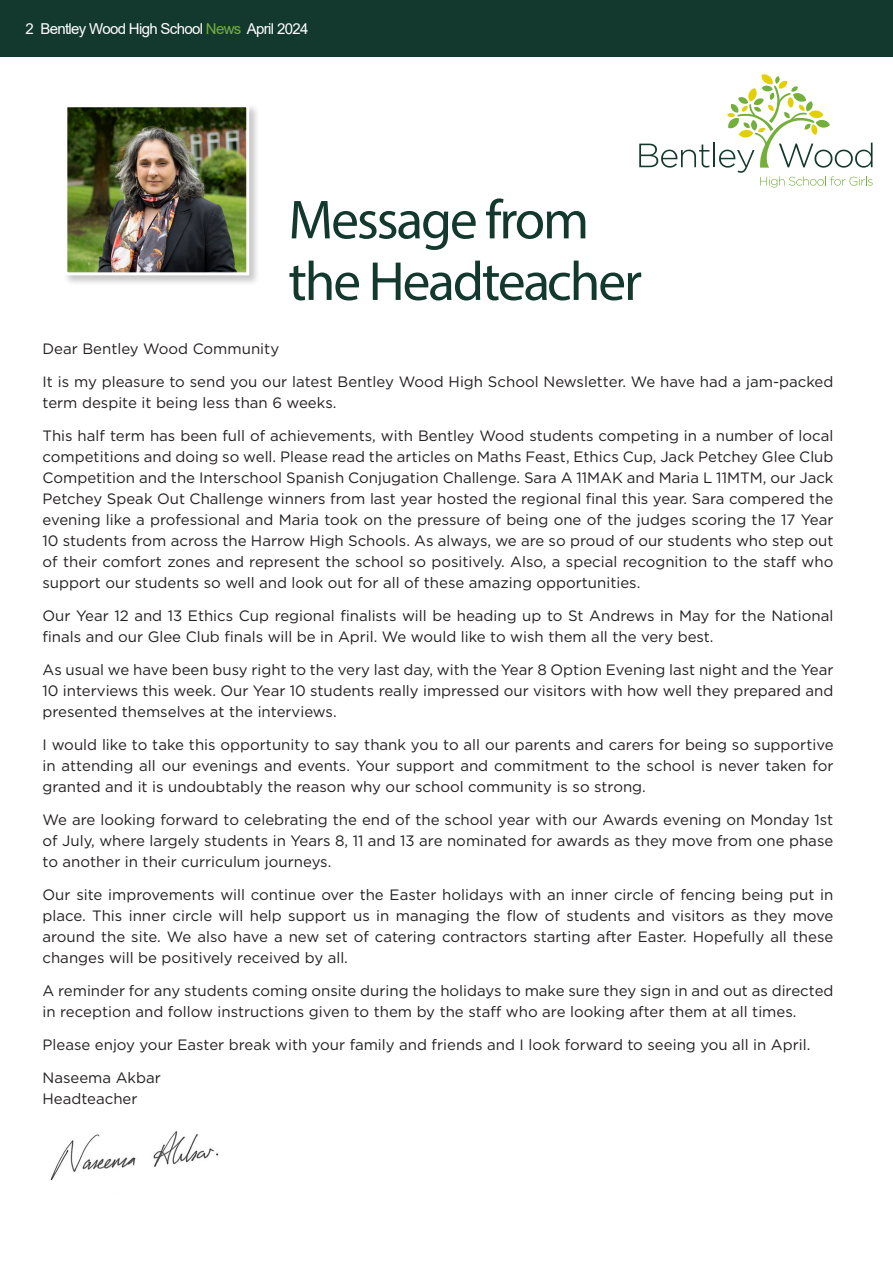
<style>
.page{position:relative;width:893px;height:1263px;background:#fff}
.page>*{position:absolute;margin:0;border:0;box-sizing:border-box;transform-origin:0 0}
.t1{font:55.35px/61.5px "Myriad Pro";letter-spacing:-.04em;color:#13392e}
.t2{font:15px/21px "Gotham";color:#231f20;text-align:justify}
.t3{font:15px "Arial";letter-spacing:-.045em;color:#fff}
.s1{color:#74af3b}
</style>
<div class="page">
<div style="left:0;top:0;width:893px;height:56px;background:#13392e"></div>
<img style="left:50px;top:1131px;width:169px;height:50px">
<svg style="left:639px;top:144px;width:70px;height:24px"></svg>
<hr style="left:713px;top:143px;width:2px;height:24px;background:#13392e">
<svg style="left:719px;top:74px;width:154px;height:113px"></svg>
<div style="left:63px;top:103px;width:197px;height:183px;background:#231f20;opacity:.25"></div>
<img style="left:68px;top:108px;width:177px;height:163px">
<div style="left:64px;top:104px;width:185px;height:171px;border:3px solid #fff"></div>
<p class="t3" style="left:26px;top:19px;width:284px">2 Bentley Wood High School <span class="s1">News</span> April 2024</p>
<p class="t1" style="left:288px;top:188px;width:355px">Message from the Headteacher</p>
<p class="t2" style="left:43px;top:338px;width:238px">Dear Bentley Wood Community</p>
<p class="t2" style="left:43px;top:371px;width:792px">It is my pleasure to send you our latest Bentley Wood High School Newsletter. We have had a jam-packed term despite it being less than 6 weeks.</p>
<p class="t2" style="left:43px;top:425px;width:792px">This half term has been full of achievements, with Bentley Wood students competing in a number of local competitions and doing so well. Please read the articles on Maths Feast, Ethics Cup, Jack Petchey Glee Club Competition and the Interschool Spanish Conjugation Challenge. Sara A 11MAK and Maria L 11MTM, our Jack Petchey Speak Out Challenge winners from last year hosted the regional final this year. Sara compered the evening like a professional and Maria took on the pressure of being one of the judges scoring the 17 Year 10 students from across the Harrow High Schools. As always, we are so proud of our students who step out of their comfort zones and represent the school so positively. Also, a special recognition to the staff who support our students so well and look out for all of these amazing opportunities.</p>
<p class="t2" style="left:43px;top:605px;width:792px">Our Year 12 and 13 Ethics Cup regional finalists will be heading up to St Andrews in May for the National finals and our Glee Club finals will be in April. We would like to wish them all the very best.</p>
<p class="t2" style="left:43px;top:659px;width:792px">As usual we have been busy right to the very last day, with the Year 8 Option Evening last night and the Year 10 interviews this week. Our Year 10 students really impressed our visitors with how well they prepared and presented themselves at the interviews.</p>
<p class="t2" style="left:43px;top:734px;width:792px">I would like to take this opportunity to say thank you to all our parents and carers for being so supportive in attending all our evenings and events. Your support and commitment to the school is never taken for granted and it is undoubtably the reason why our school community is so strong.</p>
<p class="t2" style="left:43px;top:809px;width:792px">We are looking forward to celebrating the end of the school year with our Awards evening on Monday 1st of July, where largely students in Years 8, 11 and 13 are nominated for awards as they move from one phase to another in their curriculum journeys.</p>
<p class="t2" style="left:43px;top:884px;width:792px">Our site improvements will continue over the Easter holidays with an inner circle of fencing being put in place. This inner circle will help support us in managing the flow of students and visitors as they move around the site. We also have a new set of catering contractors starting after Easter. Hopefully all these changes will be positively received by all.</p>
<p class="t2" style="left:43px;top:980px;width:792px">A reminder for any students coming onsite during the holidays to make sure they sign in and out as directed in reception and follow instructions given to them by the staff who are looking after them at all times.</p>
<p class="t2" style="left:43px;top:1034px;width:769px">Please enjoy your Easter break with your family and friends and I look forward to seeing you all in April.</p>
<p class="t2" style="left:43px;top:1067px;width:120px">Naseema Akbar<br>Headteacher</p>
</div>
